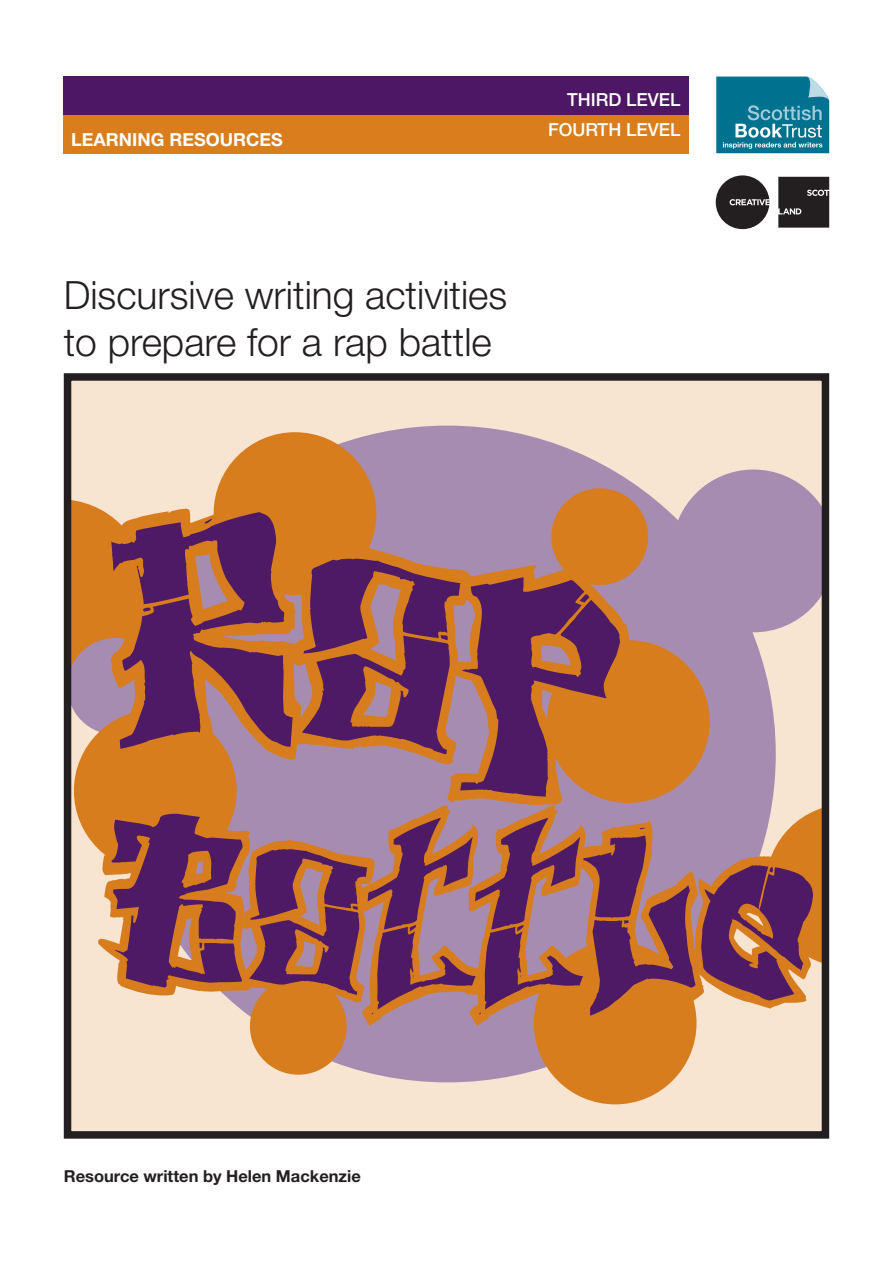
<style>
.page{position:relative;width:893px;height:1263px;background:#fff}
.page>*{position:absolute;margin:0;border:0;box-sizing:border-box;transform-origin:0 0}
.t1{font:300 39px/46.8px "Helvetica Neue LT";color:#231f20}
.t2{font:500 18px/30px "Helvetica Neue LT";color:#fff;text-align:right}
.t3{font:700 18px "Helvetica Neue LT";color:#fff}
.t4{font:700 16.5px "Helvetica Neue LT";color:#231f20}
</style>
<div class="page">
<div style="left:64px;top:77px;width:625px;height:38px;background:#4d1765"></div>
<div style="left:64px;top:115px;width:625px;height:38px;background:#da7e1d"></div>
<div style="left:71px;top:381px;width:751px;height:750px;background:#f7e5d2"></div>
<div style="left:119px;top:426px;width:657px;height:656px;background:#a78cb2;border-radius:50%"></div>
<div style="left:214px;top:432px;width:162px;height:163px;background:#d87d1e;border-radius:50%"></div>
<div style="left:534px;top:941px;width:162px;height:163px;background:#d87d1e;border-radius:50%"></div>
<div style="left:250px;top:978px;width:97px;height:97px;background:#d87d1e;border-radius:50%"></div>
<svg style="left:73px;top:469px;width:747px;height:557px"></svg>
<div style="left:64px;top:373px;width:765px;height:766px;border:8px solid #231f20"></div>
<svg style="left:716px;top:77px;width:113px;height:76px;background:#26869f"></svg>
<svg style="left:716px;top:175px;width:113px;height:54px"></svg>
<p class="t3" style="left:71px;top:134px;width:213px">LEARNING RESOURCES</p>
<p class="t2" style="left:548px;top:86px;width:134px">THIRD LEVEL<br>FOURTH LEVEL</p>
<p class="t1" style="left:64px;top:276px;width:445px">Discursive writing activities to prepare for a rap battle</p>
<p class="t4" style="left:64px;top:1170px;width:299px">Resource written by Helen Mackenzie</p>
</div>
